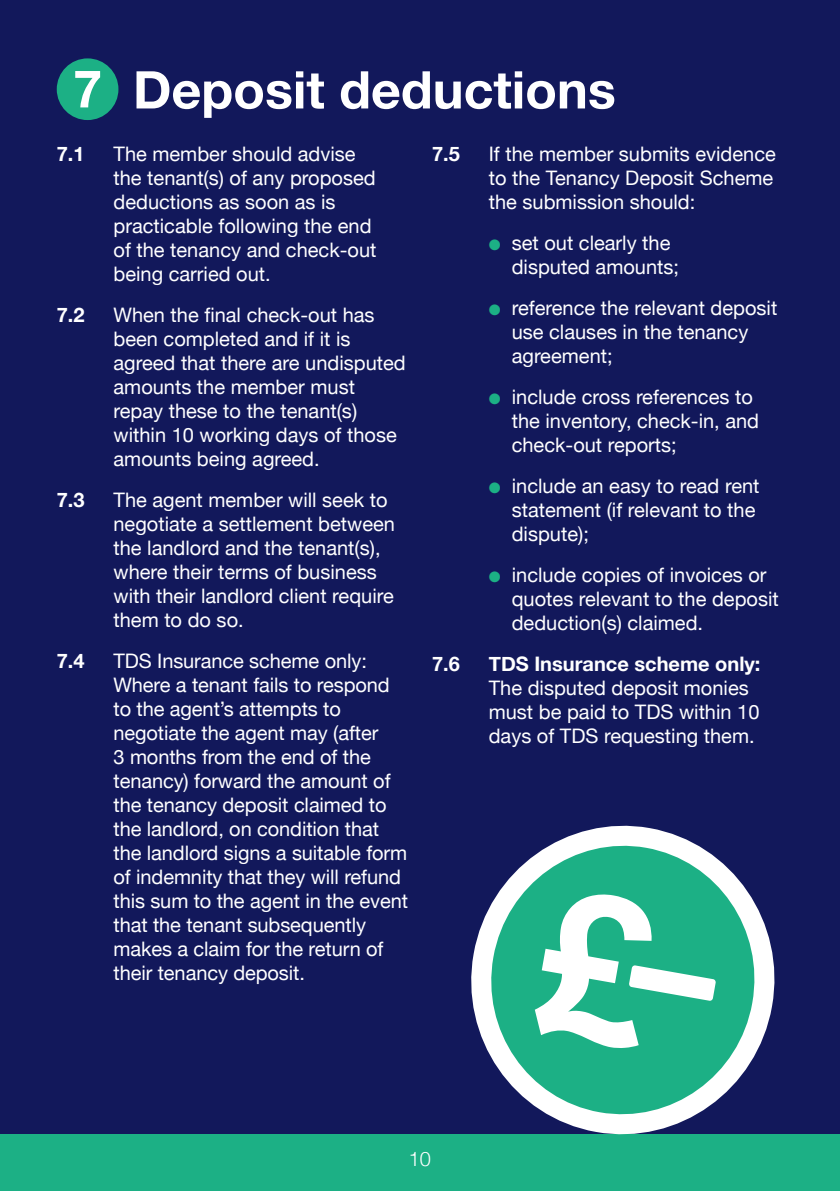
<style>
.page{position:relative;width:840px;height:1191px;background:#fff}
.page>*{position:absolute;margin:0;border:0;box-sizing:border-box;transform-origin:0 0}
.t1{font:700 52px "Helvetica Neue";color:#fff}
.t2{font:20px/24px "Helvetica Neue";color:#fff}
.t3{font:700 20px "Helvetica Neue";color:#fff}
.t4{font:300 20px "Helvetica Neue";color:#fff}
.s1{color:#1cb085}
</style>
<div class="page">
<div style="left:0;top:0;width:839px;height:1191px;background:#12185b"></div>
<div style="left:57px;top:58px;width:61px;height:62px;background:#1cb085;border-radius:50%"></div>
<div style="left:0;top:1134px;width:839px;height:57px;background:#1cb085"></div>
<svg style="left:471px;top:825px;width:304px;height:310px"></svg>
<svg style="left:534px;top:894px;width:181px;height:154px;background:#6cccb0"></svg>
<h1 class="t1" style="left:73px;top:49px;width:543px">7 Deposit deductions</h1>
<p class="t3" style="left:57px;top:138px;width:29px">7.1</p>
<p class="t2" style="left:113px;top:143px;width:264px">The member should advise the tenant(s) of any proposed deductions as soon as is practicable following the end of the tenancy and check-out being carried out.</p>
<p class="t3" style="left:57px;top:299px;width:29px">7.2</p>
<p class="t2" style="left:113px;top:304px;width:293px">When the final check-out has been completed and if it is agreed that there are undisputed amounts the member must repay these to the tenant(s) within 10 working days of those amounts being agreed.</p>
<p class="t3" style="left:57px;top:484px;width:29px">7.3</p>
<p class="t2" style="left:113px;top:489px;width:283px">The agent member will seek to negotiate a settlement between the landlord and the tenant(s), where their terms of business with their landlord client require them to do so.</p>
<p class="t3" style="left:57px;top:645px;width:29px">7.4</p>
<p class="t2" style="left:113px;top:650px;width:296px">TDS Insurance scheme only:<br>Where a tenant fails to respond to the agent’s attempts to negotiate the agent may (after<br>3 months from the end of the tenancy) forward the amount of the tenancy deposit claimed to the landlord, on condition that the landlord signs a suitable form of indemnity that they will refund this sum to the agent in the event that the tenant subsequently makes a claim for the return of their tenancy deposit.</p>
<p class="t3" style="left:432px;top:138px;width:29px">7.5</p>
<p class="t2" style="left:488px;top:143px;width:288px">If the member submits evidence to the Tenancy Deposit Scheme the submission should:</p>
<p class="t2" style="left:511px;top:232px;width:169px;text-indent:-23px"><span class="s1">●</span> set out clearly the disputed amounts;</p>
<p class="t2" style="left:511px;top:297px;width:267px;text-indent:-23px"><span class="s1">●</span> reference the relevant deposit use clauses in the tenancy agreement;</p>
<p class="t2" style="left:511px;top:386px;width:249px;text-indent:-23px"><span class="s1">●</span> include cross references to the inventory, check-in, and check-out reports;</p>
<p class="t2" style="left:511px;top:475px;width:249px;text-indent:-23px"><span class="s1">●</span> include an easy to read rent statement (if relevant to the dispute);</p>
<p class="t2" style="left:511px;top:564px;width:268px;text-indent:-23px"><span class="s1">●</span> include copies of invoices or quotes relevant to the deposit deduction(s) claimed.</p>
<p class="t3" style="left:432px;top:648px;width:29px">7.6</p>
<p class="t3" style="left:488px;top:648px;width:273px">TDS Insurance scheme only:</p>
<p class="t2" style="left:488px;top:677px;width:272px">The disputed deposit monies must be paid to TDS within 10 days of TDS requesting them.</p>
<p class="t4" style="left:408px;top:1143px;width:24px">10</p>
</div>
